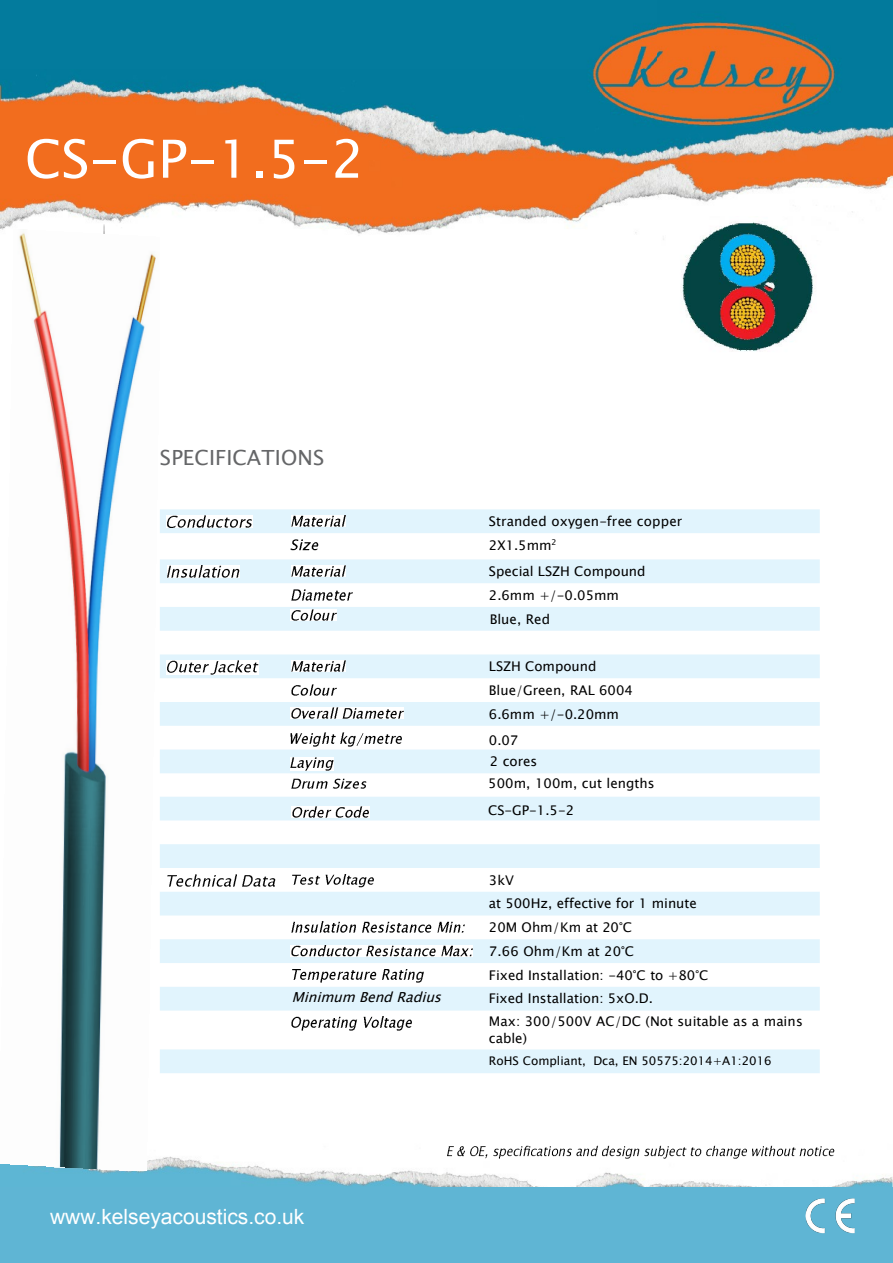
<style>
.page{position:relative;width:893px;height:1263px;background:#fff}
.page>*{position:absolute;margin:0;border:0;box-sizing:border-box;transform-origin:0 0}
.t1{font:52.5px "Lucida Sans Unicode";color:#fff}
.t2{font:21px "Arial";color:#fff}
.t3{font:20.85px "Lucida Sans Unicode";letter-spacing:.005em;color:#656668}
.t4{font:italic 13.8px "Lucida Sans Unicode";color:#000}
.t5{font:13.35px/23.7px "Lucida Sans Unicode";color:#000}
.t6{font:13.35px/23.7px "Lucida Sans Unicode";color:#000}
.t7{font:11.85px "Lucida Sans Unicode";color:#000}
.s1{font-style:inherit}
</style>
<div class="page">
<img style="left:0;top:1145px;width:893px;height:97px">
<div style="left:0;top:1239px;width:892px;height:24px;background:#5fb5d4"></div>
<img style="left:0;top:0;width:893px;height:234px">
<img style="left:54px;top:225px;width:90px;height:4px">
<svg style="left:160px;top:509px;width:660px;height:564px"></svg>
<img style="left:167px;top:515px;width:85px;height:13px">
<img style="left:292px;top:515px;width:53px;height:11px">
<img style="left:291px;top:540px;width:27px;height:10px">
<img style="left:167px;top:565px;width:73px;height:12px">
<img style="left:292px;top:565px;width:53px;height:11px">
<img style="left:292px;top:590px;width:61px;height:10px">
<img style="left:291px;top:610px;width:46px;height:11px">
<img style="left:167px;top:660px;width:92px;height:15px">
<img style="left:292px;top:660px;width:53px;height:11px">
<img style="left:291px;top:684px;width:46px;height:11px">
<img style="left:291px;top:708px;width:113px;height:11px">
<img style="left:289px;top:732px;width:114px;height:14px">
<img style="left:291px;top:758px;width:43px;height:13px">
<img style="left:292px;top:778px;width:75px;height:11px">
<img style="left:292px;top:806px;width:77px;height:11px">
<img style="left:166px;top:874px;width:111px;height:12px">
<img style="left:291px;top:874px;width:84px;height:14px">
<img style="left:292px;top:922px;width:172px;height:10px">
<img style="left:291px;top:945px;width:181px;height:11px">
<img style="left:291px;top:970px;width:133px;height:12px">
<img style="left:291px;top:1017px;width:122px;height:13px">
<img style="left:447px;top:1146px;width:388px;height:12px">
<div style="left:24px;top:1205px;width:89px;height:19px;background:#5fb5d4"></div>
<hr style="left:117px;top:1205px;width:3px;height:18px;background:#fff">
<div style="left:123px;top:1205px;width:204px;height:23px;background:#5fb5d4"></div>
<img style="left:1px;top:229px;width:159px;height:941px">
<img style="left:800px;top:1193px;width:69px;height:48px">
<img style="left:661px;top:216px;width:177px;height:136px">
<h1 class="t1" style="left:25px;top:118px;width:341px">CS-GP-1.5-2</h1>
<h3 class="t3" style="left:160px;top:449px;width:166px">SPECIFICATIONS</h3>
<p class="t5" style="left:489px;top:510px;width:195px">Stranded oxygen-free copper<br><span class="s1">2X1.5</span>mm<sup>2</sup></p>
<p class="t5" style="left:489px;top:560px;width:158px"><span class="s1">Special LSZH Compound<br>2</span>.6mm +/-0.05mm<br>Blue, Red</p>
<p class="t6" style="left:489px;top:654px;width:145px">LSZH Compound<br>Blue/Green, RAL 6004<br>6.6<span class="s1">mm +/-0.</span>2<span class="s1">0mm</span></p>
<p class="t5" style="left:489px;top:731px;width:50px;line-height:20.4px">0.<span class="s1">07<br></span>2 cores</p>
<p class="t5" style="left:488px;top:773px;width:168px">500m, 100m, cut lengths</p>
<p class="t6" style="left:488px;top:799px;width:87px">CS-GP-1.5-2</p>
<p class="t5" style="left:489px;top:869px;width:221px"><span class="s1">3</span>kV<br>at 5<span class="s1">0</span>0Hz, effective for 1 minute<br>20M Ohm/Km at 20°C<br>7.66 Ohm/Km at 20°C<br><span class="s1">Fixed Installation:</span> -<span class="s1">4</span>0°C to +<span class="s1">8</span>0°C</p>
<p class="t5" style="left:489px;top:1014px;width:315px;line-height:16.2px">Max: 300/500V AC/DC (Not suitable as a mains cable)</p>
<p class="t7" style="left:489px;top:1051px;width:284px"><span class="s1">RoHS Compliant</span>, Dca, EN 50575:2014+A1:2016</p>
<p class="t4" style="left:292px;top:986px;width:156px">Minimum BendRadius</p>
<p class="t6" style="left:489px;top:986px;width:166px">Fixed Installation: 5xO.D.</p>
<h2 class="t2" style="left:50px;top:1202px;width:256px">www.kelseyacoustics.co.uk</h2>
</div>
